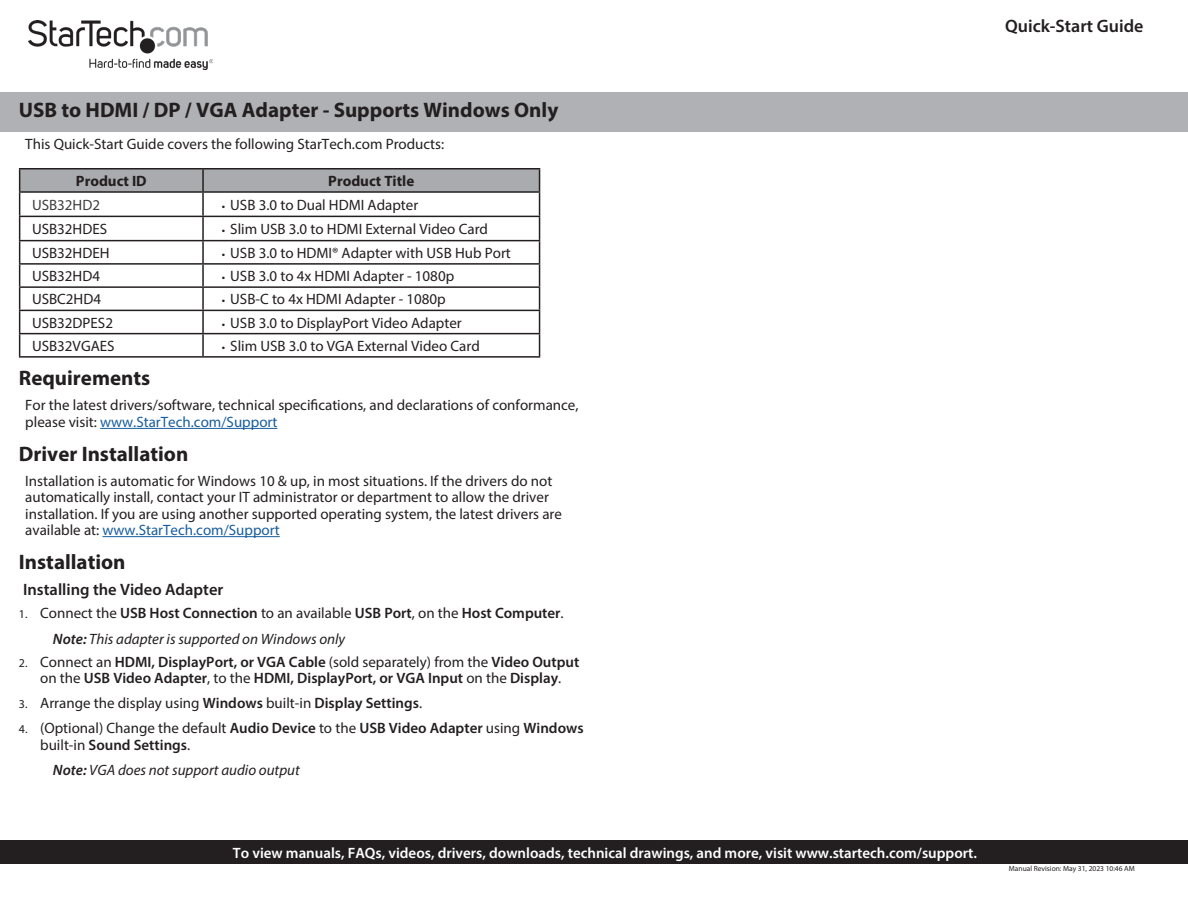
<style>
.page{position:relative;width:1188px;height:918px;background:#fff}
.page>*{position:absolute;margin:0;border:0;box-sizing:border-box;transform-origin:0 0}
.Manual_Description{font:700 21px "Myriad Pro";color:#231f20}
.t1{font:600 18px "Myriad Pro";color:#231f20}
.t2{font:600 16.5px "Myriad Pro";color:#231f20}
.Text{font:15px/16.5px "Myriad Pro";color:#231f20}
.t3{font:600 15px/16.5px "Myriad Pro";color:#231f20;text-align:center}
.t4{font:600 15px "Myriad Pro";color:#fff}
.Note{font:italic 15px "Myriad Pro";color:#231f20}
.Table_Text{font:15px "Myriad Pro";color:#231f20}
.Table_Heading{font:700 15px "Myriad Pro";color:#231f20}
.Table_Text-2{font:15px "Myriad Pro";color:#3e3e3f}
.t5{font:7.5px "Myriad Pro";color:#231f20}
.s1{font-size:12px}
.s2{color:#175d9e}
.s3{font-weight:400;font-size:12px}
.s4{font-weight:400}
.s5{font-weight:600}
</style>
<div class="page">
<div style="left:0;top:92px;width:1188px;height:39px;background:#b0b1b5"></div>
<img style="left:28px;top:20px;width:184px;height:50px">
<div style="left:0;top:841px;width:1188px;height:23px;background:#231f20"></div>
<hr style="left:100px;top:428px;width:177px;height:1px;background:#175d9e">
<hr style="left:102px;top:536px;width:178px;height:1px;background:#175d9e">
<hr style="left:19px;top:168px;width:184px;height:2px;background:#231f20">
<hr style="left:203px;top:168px;width:337px;height:2px;background:#231f20">
<svg style="left:19px;top:169px;width:521px;height:187px"></svg>
<hr style="left:19px;top:356px;width:184px;height:2px;background:#231f20">
<hr style="left:203px;top:356px;width:337px;height:2px;background:#231f20">
<p class="Manual_Description" style="left:19px;top:96px;width:541px">USB to HDMI / DP / VGA Adapter - Supports Windows Only</p>
<p class="Text" style="left:25px;top:136px;width:421px">This Quick-Start Guide covers the following StarTech.com Products:</p>
<p class="Table_Heading" style="left:76px;top:171px;width:72px">Product ID</p>
<p class="Table_Heading" style="left:328px;top:171px;width:87px">Product Title</p>
<p class="Table_Text-2" style="left:32px;top:196px;width:70px">USB32HD2</p>
<p class="Text" style="left:222px;top:196px;width:198px"><span class="s1">•</span> USB 3.0 to Dual HDMI Adapter</p>
<p class="Table_Text" style="left:32px;top:220px;width:77px">USB32HDES</p>
<p class="Text" style="left:222px;top:221px;width:268px"><span class="s1">•</span> Slim USB 3.0 to HDMI External Video Card</p>
<p class="Table_Text" style="left:32px;top:244px;width:79px">USB32HDEH</p>
<p class="Text" style="left:222px;top:244px;width:291px"><span class="s1">•</span> USB 3.0 to HDMI® Adapter with USB Hub Port</p>
<p class="Table_Text" style="left:32px;top:267px;width:70px">USB32HD4</p>
<p class="Text" style="left:222px;top:268px;width:234px"><span class="s1">•</span> USB 3.0 to 4x HDMI Adapter - 1080p</p>
<p class="Table_Text" style="left:32px;top:290px;width:71px">USBC2HD4</p>
<p class="Text" style="left:222px;top:291px;width:226px"><span class="s1">•</span> USB-C to 4x HDMI Adapter - 1080p</p>
<p class="Table_Text" style="left:32px;top:313px;width:83px">USB32DPES2</p>
<p class="Text" style="left:222px;top:314px;width:242px"><span class="s1">•</span> USB 3.0 to DisplayPort Video Adapter</p>
<p class="Table_Text" style="left:32px;top:337px;width:84px">USB32VGAES</p>
<p class="Text" style="left:222px;top:337px;width:260px"><span class="s1">•</span> Slim USB 3.0 to VGA External Video Card</p>
<h1 class="Manual_Description" style="left:19px;top:365px;width:133px">Requirements</h1>
<p class="Text" style="left:25px;top:397px;width:555px">For the latest drivers/software, technical specifications, and declarations of conformance, please visit: <span class="s2">www.StarTech.com/Support</span></p>
<h1 class="Manual_Description" style="left:19px;top:440px;width:171px">Driver Installation</h1>
<p class="Text" style="left:25px;top:472px;width:538px">Installation is automatic for Windows 10 &amp; up, in most situations. If the drivers do not automatically install, contact your IT administrator or department to allow the driver installation. If you are using another supported operating system, the latest drivers are available at: <span class="s2">www.StarTech.com/Support</span></p>
<h1 class="Manual_Description" style="left:19px;top:548px;width:108px">Installation</h1>
<h2 class="t2" style="left:23px;top:579px;width:202px">Installing the Video Adapter</h2>
<p class="t3" style="left:19px;top:605px;width:546px"><span class="s3">1.</span> <span class="s4">Connect the</span> USB Host Connection <span class="s4">to an available</span> USB Port<span class="s4">, on the</span> Host Computer<span class="s4">.</span></p>
<p class="Note" style="left:53px;top:630px;width:294px"><span class="s5">Note:</span> This adapter is supported on Windows only</p>
<p class="t3" style="left:19px;top:653px;width:562px"><span class="s3">2.</span> <span class="s4">Connect an</span> HDMI, DisplayPort, or VGA Cable <span class="s4">(sold separately) from the</span> Video Output <span class="s4">on the</span> USB Video Adapter<span class="s4">, to the</span> HDMI, DisplayPort, or VGA Input <span class="s4">on the</span> Display<span class="s4">.</span></p>
<p class="Text" style="left:19px;top:695px;width:405px"><span class="s1">3.</span> Arrange the display using <span class="s5">Windows</span> built-in <span class="s5">Display Settings</span>.</p>
<p class="t3" style="left:40px;top:720px;width:545px;text-align:left;text-indent:-21px"><span class="s3">4.</span> <span class="s4">(Optional) Change the default</span> Audio Device <span class="s4">to the</span> USB Video Adapter <span class="s4">using</span> Windows <span class="s4">built-in</span> Sound Settings<span class="s4">.</span></p>
<p class="Note" style="left:53px;top:761px;width:248px"><span class="s5">Note:</span> VGA does not support audio output</p>
<p class="t4" style="left:233px;top:844px;width:745px">To view manuals, FAQs, videos, drivers, downloads, technical drawings, and more, visit www.startech.com/support.</p>
<p class="t1" style="left:1005px;top:14px;width:140px">Quick-Start Guide</p>
<p class="t5" style="left:1009px;top:863px;width:127px">Manual Revision: May 31, 2023 10:46 AM</p>
</div>
